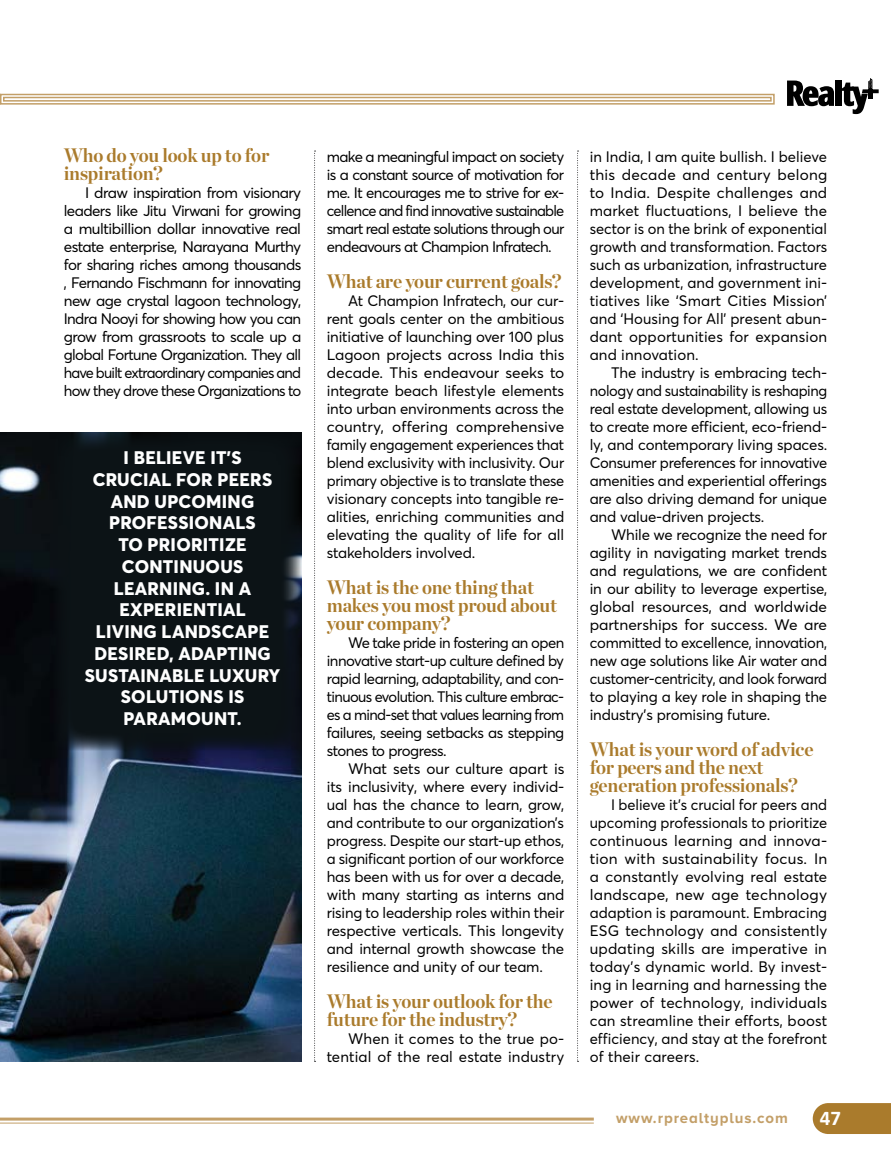
<style>
.page{position:relative;width:891px;height:1161px;background:#fff}
.page>*{position:absolute;margin:0;border:0;box-sizing:border-box;transform-origin:0 0}
.t1{font:700 21px "Calibri";color:#fff}
.t2{font:700 19.5px/18px "Chronicle Display";letter-spacing:-.01em;color:#aa7b2c;scale:.94 1}
.t3{font:800 18px/21.8px "Averta";letter-spacing:.015em;color:#fff;text-align:center}
.t4{font:15px/18px "Averta Demo PE Cutted Demo";letter-spacing:-.01em;color:#000;text-align:justify}
.t5{font:15px/18px "Averta Demo PE Cutted Demo";letter-spacing:.01em;color:#000;text-align:right}
.t6{font:700 15px "Proxima Nova A";letter-spacing:.06em;color:#c39f68}
</style>
<div class="page">
<img style="left:0;top:432px;width:301px;height:630px">
<div style="left:53px;top:432px;width:248px;height:318px;background:#0c1316"></div>
<svg style="left:314px;top:151px;width:2px;height:911px"></svg>
<svg style="left:577px;top:151px;width:2px;height:911px"></svg>
<svg style="left:813px;top:1103px;width:78px;height:31px;background:#ad8034"></svg>
<hr style="left:0;top:1118px;width:594px;height:3px;background:#c39f68">
<hr style="left:0;top:1123px;width:594px;height:1px;background:#c39f68">
<svg style="left:0;top:93px;width:775px;height:12px"></svg>
<svg style="left:787px;top:81px;width:47px;height:25px"></svg>
<div style="left:836px;top:81px;width:6px;height:25px;background:#000"></div>
<svg style="left:842px;top:78px;width:37px;height:36px"></svg>
<h2 class="t2" style="left:64px;top:145px;width:220px">Who do you look up to for inspiration?</h2>
<p class="t4" style="left:64px;top:184px;width:239px;text-indent:21px">I draw inspiration from visionary leaders like Jitu Virwani for growing a multibillion dollar innovative real estate enterprise, Narayana Murthy for sharing riches among thousands , Fernando Fischmann for innovating new age crystal lagoon technology, Indra Nooyi for showing how you can grow from grassroots to scale up a global Fortune Organization. They all have built extraordinary companies and how they drove these Organizations to</p>
<p class="t3" style="left:85px;top:447px;width:197px">I BELIEVE IT’S<br>CRUCIAL FOR PEERS<br>AND UPCOMING<br>PROFESSIONALS<br>TO PRIORITIZE<br>CONTINUOUS<br>LEARNING. IN A<br>EXPERIENTIAL<br>LIVING LANDSCAPE<br>DESIRED, ADAPTING<br>SUSTAINABLE LUXURY<br>SOLUTIONS IS<br>PARAMOUNT.</p>
<p class="t4" style="left:327px;top:148px;width:239px">make a meaningful impact on society is a constant source of motivation for me. It encourages me to strive for ex&shy;cellence and find innovative sustainable smart real estate solutions through our endeavours at Champion Infratech.</p>
<h2 class="t2" style="left:327px;top:271px;width:251px">What are your current goals?</h2>
<p class="t4" style="left:327px;top:292px;width:239px;text-indent:21px">At Champion Infratech, our cur&shy;rent goals center on the ambitious initiative of launching over 100 plus Lagoon projects across India this decade. This endeavour seeks to integrate beach lifestyle elements into urban environments across the country, offering comprehensive family engagement experiences that blend exclusivity with inclusivity. Our primary objective is to translate these visionary concepts into tangible re&shy;alities, enriching communities and elevating the quality of life for all stakeholders involved.</p>
<h2 class="t2" style="left:327px;top:577px;width:246px">What is the one thing that makes you most proud about your company?</h2>
<p class="t4" style="left:327px;top:634px;width:239px;text-indent:21px">We take pride in fostering an open innovative start-up culture defined by rapid learning, adaptability, and con&shy;tinuous evolution. This culture embrac&shy;es a mind-set that values learning from failures, seeing setbacks as stepping stones to progress.</p>
<p class="t4" style="left:327px;top:760px;width:239px;text-indent:21px">What sets our culture apart is its inclusivity, where every individ&shy;ual has the chance to learn, grow, and contribute to our organization’s progress. Despite our start-up ethos, a significant portion of our workforce has been with us for over a decade, with many starting as interns and rising to leadership roles within their respective verticals. This longevity and internal growth showcase the resilience and unity of our team.</p>
<h2 class="t2" style="left:327px;top:991px;width:242px">What is your outlook for the future for the industry?</h2>
<p class="t5" style="left:327px;top:1030px;width:239px">When it comes to the true po&shy;tential of the real estate industry</p>
<p class="t4" style="left:590px;top:148px;width:239px">in India, I am quite bullish. I believe this decade and century belong to India. Despite challenges and market fluctuations, I believe the sector is on the brink of exponential growth and transformation. Factors such as urbanization, infrastructure development, and government ini&shy;tiatives like ‘Smart Cities Mission’ and ‘Housing for All’ present abun&shy;dant opportunities for expansion and innovation.</p>
<p class="t4" style="left:590px;top:364px;width:239px;text-indent:21px">The industry is embracing tech&shy;nology and sustainability is reshaping real estate development, allowing us to create more efficient, eco-friend&shy;ly, and contemporary living spaces.<br>Consumer preferences for innovative amenities and experiential offerings are also driving demand for unique and value-driven projects.</p>
<p class="t4" style="left:590px;top:526px;width:239px;text-indent:21px">While we recognize the need for agility in navigating market trends and regulations, we are confident in our ability to leverage expertise, global resources, and worldwide partnerships for success. We are committed to excellence, innovation, new age solutions like Air water and customer-centricity, and look forward to playing a key role in shaping the industry’s promising future.</p>
<h2 class="t2" style="left:590px;top:739px;width:240px">What is your word of advice for peers and the next generation professionals?</h2>
<p class="t4" style="left:590px;top:796px;width:239px;text-indent:21px">I believe it’s crucial for peers and upcoming professionals to prioritize continuous learning and innova&shy;tion with sustainability focus. In a constantly evolving real estate landscape, new age technology adaption is paramount. Embracing ESG technology and consistently updating skills are imperative in today’s dynamic world. By invest&shy;ing in learning and harnessing the power of technology, individuals can streamline their efforts, boost efficiency, and stay at the forefront of their careers.</p>
<p class="t6" style="left:616px;top:1110px;width:173px">www.rprealtyplus.com</p>
<h1 class="t1" style="left:820px;top:1103px;width:23px">47</h1>
</div>
